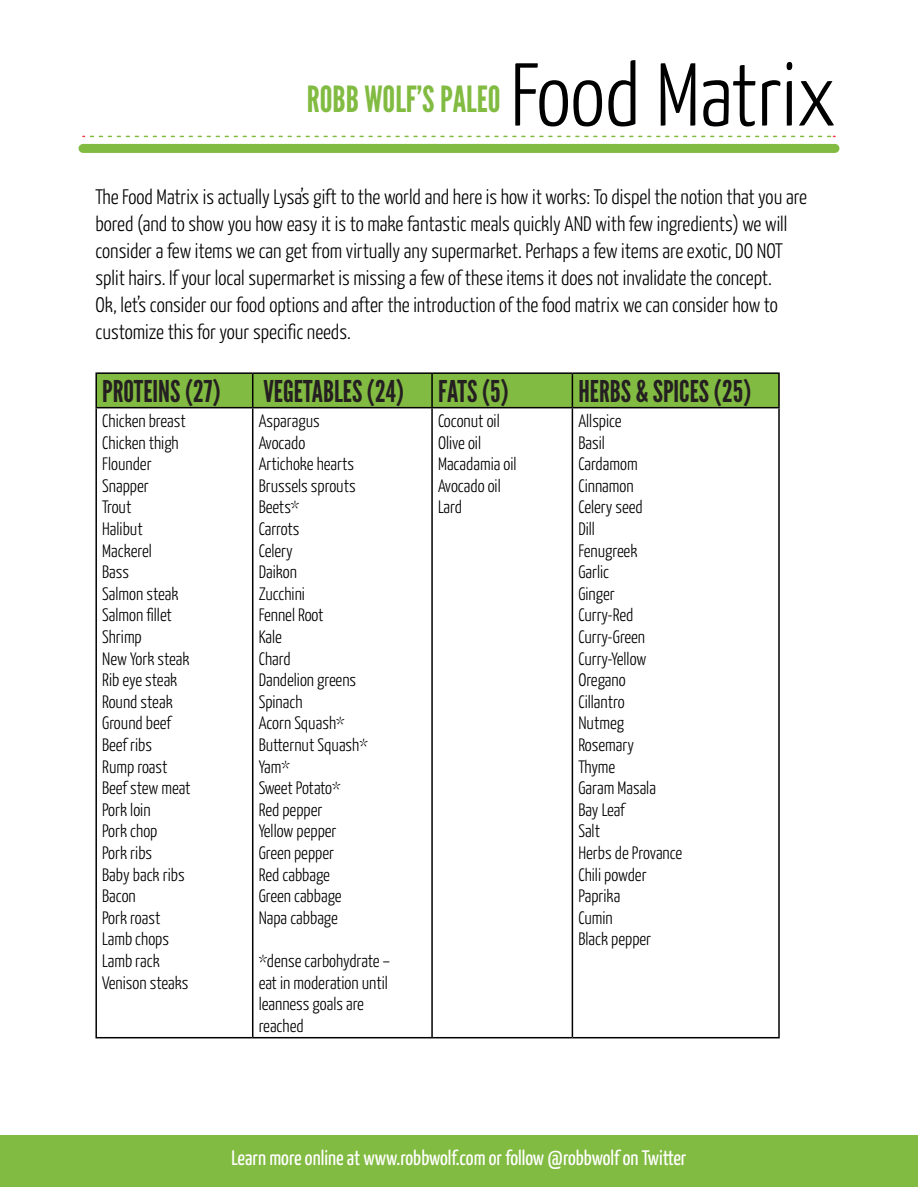
<style>
.page{position:relative;width:918px;height:1188px;background:#fff}
.page>*{position:absolute;margin:0;border:0;box-sizing:border-box;transform-origin:0 0}
.t1{font:300 88.95px "Yanone Kaffeesatz";color:#000}
.t2{font:36px "League Gothic";color:#82bb41}
.t3{font:30px "League Gothic";color:#241f21}
.t4{font:300 21px/27px "Yanone Kaffeesatz";color:#000}
.t5{font:21px "Yanone Kaffeesatz";color:#fff}
.t6{font:300 18px/21.6px "Yanone Kaffeesatz";color:#000}
</style>
<div class="page">
<div style="left:83px;top:144px;width:752px;height:9px;background:#82bb41"></div>
<svg style="left:90px;top:136px;width:745px;height:1px"></svg>
<div style="left:97px;top:374px;width:681px;height:33px;background:#82bb41"></div>
<hr style="left:95px;top:372px;width:158px;height:2px;background:#000">
<hr style="left:95px;top:374px;width:2px;height:33px;background:#000">
<hr style="left:253px;top:372px;width:179px;height:2px;background:#000">
<hr style="left:252px;top:374px;width:1px;height:33px;background:#000">
<hr style="left:432px;top:372px;width:140px;height:2px;background:#000">
<hr style="left:431px;top:374px;width:2px;height:33px;background:#000">
<hr style="left:572px;top:372px;width:208px;height:2px;background:#000">
<hr style="left:572px;top:374px;width:1px;height:33px;background:#000">
<hr style="left:778px;top:374px;width:2px;height:33px;background:#000">
<hr style="left:95px;top:407px;width:158px;height:1px;background:#000">
<hr style="left:95px;top:408px;width:2px;height:629px;background:#000">
<hr style="left:253px;top:407px;width:179px;height:1px;background:#000">
<hr style="left:252px;top:408px;width:1px;height:629px;background:#000">
<hr style="left:432px;top:407px;width:140px;height:1px;background:#000">
<hr style="left:431px;top:408px;width:2px;height:629px;background:#000">
<hr style="left:572px;top:407px;width:208px;height:1px;background:#000">
<hr style="left:572px;top:408px;width:1px;height:629px;background:#000">
<hr style="left:778px;top:408px;width:2px;height:629px;background:#000">
<hr style="left:95px;top:1037px;width:158px;height:1px;background:#000">
<hr style="left:253px;top:1037px;width:179px;height:1px;background:#000">
<hr style="left:432px;top:1037px;width:140px;height:1px;background:#000">
<hr style="left:572px;top:1037px;width:208px;height:1px;background:#000">
<div style="left:0;top:1136px;width:918px;height:51px;background:#82bb41"></div>
<h2 class="t2" style="left:307px;top:79px;width:195px">ROBB WOLF’S PALEO</h2>
<h1 class="t1" style="left:510px;top:41px;width:327px">Food Matrix</h1>
<p class="t4" style="left:95px;top:183px;width:713px">The Food Matrix is actually Lysa’s gift to the world and here is how it works: To dispel the notion that you are bored (and to show you how easy it is to make fantastic meals quickly AND with few ingredients) we will consider a few items we can get from virtually any supermarket. Perhaps a few items are exotic, DO NOT split hairs. If your local supermarket is missing a few of these items it does not invalidate the concept.<br>Ok, let’s consider our food options and after the introduction of the food matrix we can consider how to customize this for your specific needs.</p>
<h3 class="t3" style="left:102px;top:374px;width:120px">PROTEINS (27)</h3>
<h3 class="t3" style="left:263px;top:374px;width:247px">VEGETABLES (24) FATS (5)</h3>
<h3 class="t3" style="left:578px;top:374px;width:174px">HERBS &amp; SPICES (25)</h3>
<p class="t6" style="left:102px;top:409px;width:90px">Chicken breast<br>Chicken thigh<br>Flounder<br>Snapper<br>Trout<br>Halibut<br>Mackerel<br>Bass<br>Salmon steak<br>Salmon fillet<br>Shrimp<br>New York steak<br>Rib eye steak<br>Round steak<br>Ground beef<br>Beef ribs<br>Rump roast<br>Beef stew meat<br>Pork loin<br>Pork chop<br>Pork ribs<br>Baby back ribs<br>Bacon<br>Pork roast<br>Lamb chops<br>Lamb rack<br>Venison steaks</p>
<p class="t6" style="left:259px;top:409px;width:111px">Asparagus<br>Avocado<br>Artichoke hearts<br>Brussels sprouts<br>Beets*<br>Carrots<br>Celery<br>Daikon<br>Zucchini<br>Fennel Root<br>Kale<br>Chard<br>Dandelion greens<br>Spinach<br>Acorn Squash*<br>Butternut Squash*<br>Yam*<br>Sweet Potato*<br>Red pepper<br>Yellow pepper<br>Green pepper<br>Red cabbage<br>Green cabbage<br>Napa cabbage</p>
<p class="t6" style="left:438px;top:409px;width:80px">Coconut oil<br>Olive oil<br>Macadamia oil<br>Avocado oil<br>Lard</p>
<p class="t6" style="left:578px;top:409px;width:105px">Allspice<br>Basil<br>Cardamom<br>Cinnamon<br>Celery seed<br>Dill<br>Fenugreek<br>Garlic<br>Ginger<br>Curry-Red<br>Curry-Green<br>Curry-Yellow<br>Oregano<br>Cillantro<br>Nutmeg<br>Rosemary<br>Thyme<br>Garam Masala<br>Bay Leaf<br>Salt<br>Herbs de Provance<br>Chili powder<br>Paprika<br>Cumin<br>Black pepper</p>
<p class="t6" style="left:259px;top:949px;width:133px">*dense carbohydrate – eat in moderation until leanness goals are reached</p>
<p class="t5" style="left:232px;top:1145px;width:456px">Learn more online at www.robbwolf.com or follow @robbwolf on Twitter</p>
</div>
